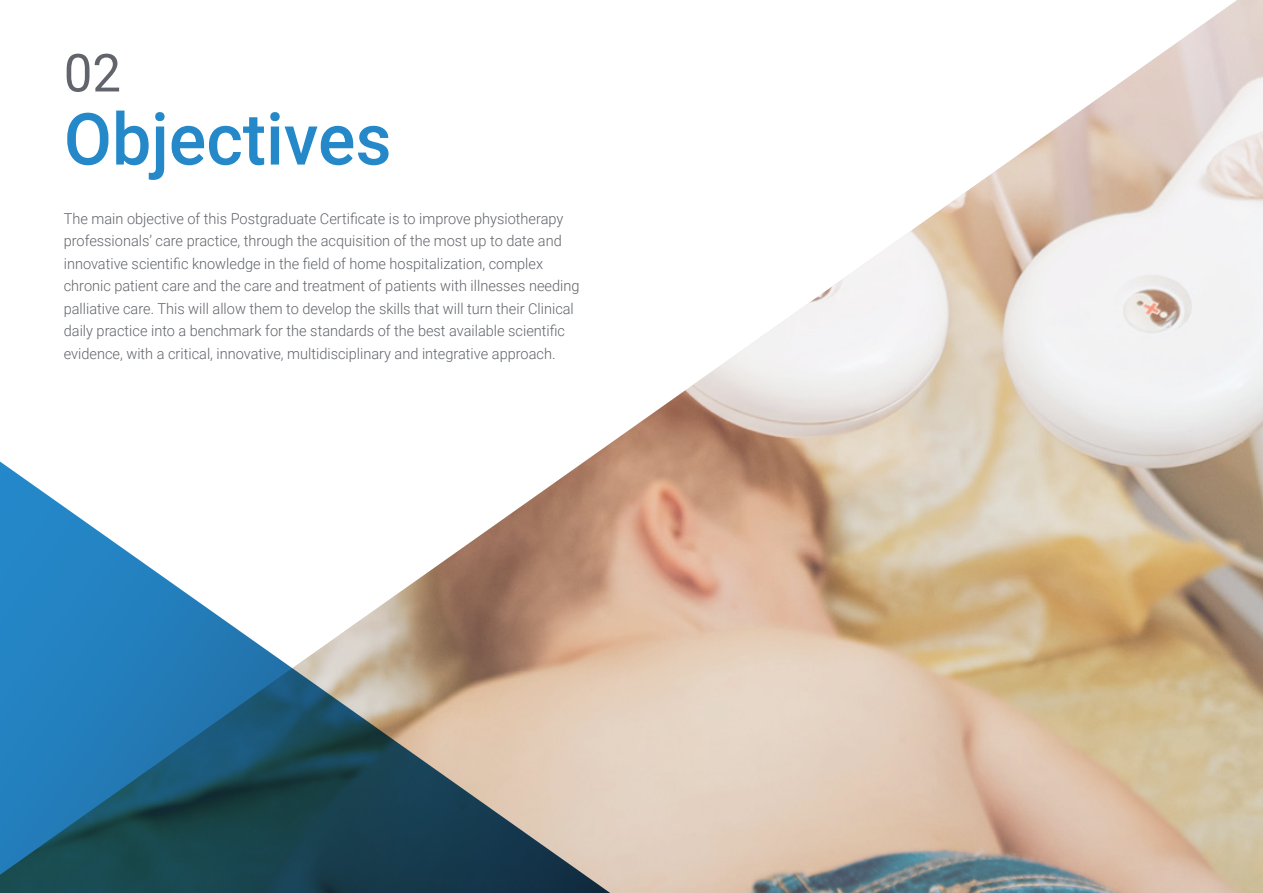
<style>
.page{position:relative;width:1263px;height:893px;background:#fff}
.page>*{position:absolute;margin:0;border:0;box-sizing:border-box;transform-origin:0 0}
.t1{font:500 72px "Roboto";color:#2488c9}
.t2{font:52.5px "Roboto";color:#61646a}
.t3{font:300 15px/22.5px "Roboto";color:#61646a}
</style>
<div class="page">
<img style="left:606px;top:0;width:657px;height:893px">
<svg style="left:0;top:446px;width:640px;height:447px"></svg>
<h2 class="t2" style="left:64px;top:36px;width:59px">02</h2>
<h1 class="t1" style="left:64px;top:89px;width:329px">Objectives</h1>
<p class="t3" style="left:64px;top:207px;width:517px">The main objective of this Postgraduate Certificate is to improve physiotherapy professionals’ care practice, through the acquisition of the most up to date and innovative scientific knowledge in the field of home hospitalization, complex chronic patient care and the care and treatment of patients with illnesses needing palliative care. This will allow them to develop the skills that will turn their Clinical daily practice into a benchmark for the standards of the best available scientific evidence, with a critical, innovative, multidisciplinary and integrative approach.</p>
</div>
